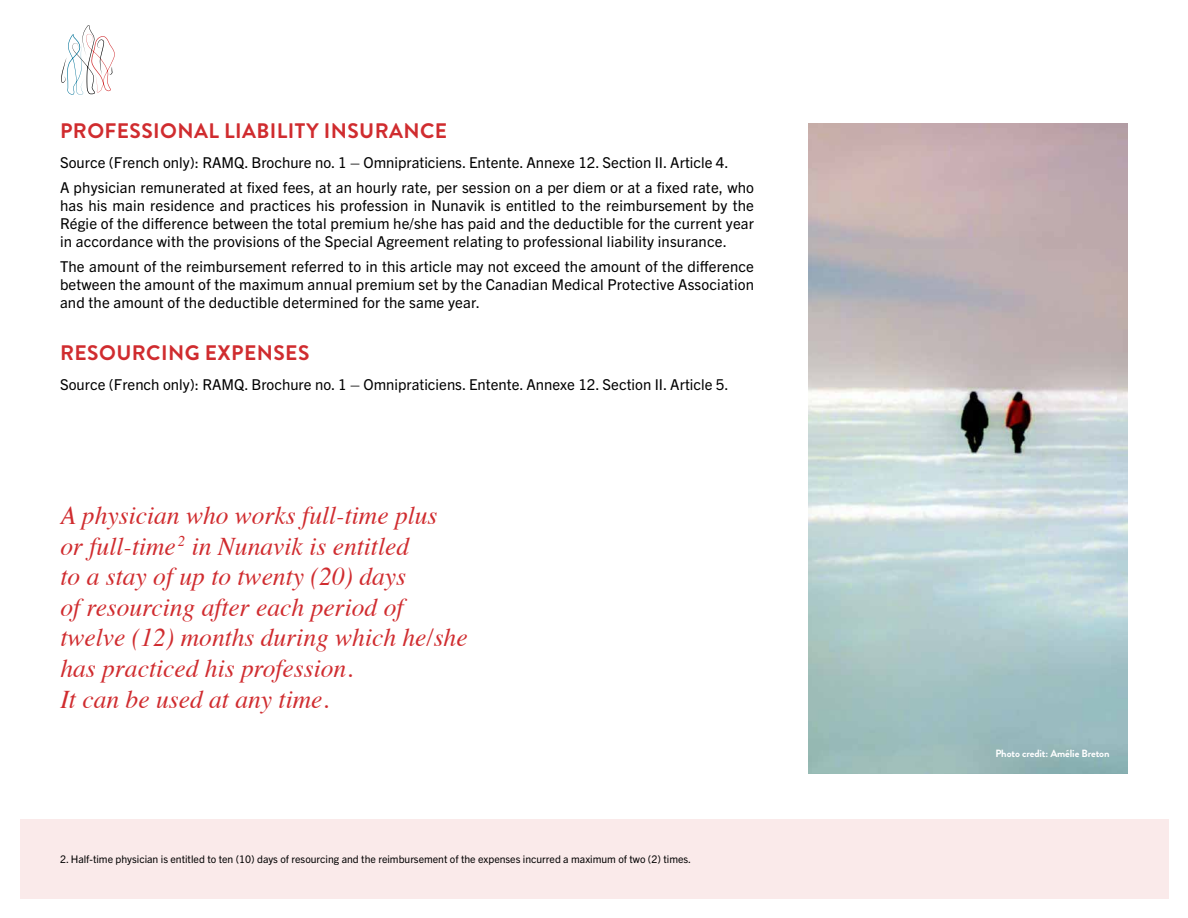
<style>
.page{position:relative;width:1188px;height:918px;background:#fff}
.page>*{position:absolute;margin:0;border:0;box-sizing:border-box;transform-origin:0 0}
.t1{font:italic 25.5px/30.6px "Times";color:#d02c2f}
.t2{font:700 21px "Brandon Grotesque";letter-spacing:.02em;color:#d02c2f}
.t3{font:15px/18px "Trade Gothic Next LT Pro";letter-spacing:.01em;color:#000;text-align:justify}
.t4{font:10.5px "Trade Gothic Next LT Pro";color:#000}
.t5{font:700 10.5px "Brandon Grotesque";letter-spacing:-.01em;color:#fff}
</style>
<div class="page">
<img style="left:808px;top:124px;width:320px;height:650px">
<div style="left:20px;top:819px;width:1148px;height:79px;background:#faeaea"></div>
<svg style="left:61px;top:25px;width:54px;height:70px"></svg>
<h2 class="t2" style="left:60px;top:117px;width:389px">PROFESSIONAL LIABILITY INSURANCE</h2>
<p class="t3" style="left:60px;top:150px;width:696px;line-height:24.8px">Source (French only): RAMQ. Brochure no. 1 – Omnipraticiens. Entente. Annexe 12. Section II. Article 4.<br>A physician remunerated at fixed fees, at an hourly rate, per session on a per diem or at a fixed rate, who</p>
<p class="t3" style="left:60px;top:196px;width:696px">has his main residence and practices his profession in Nunavik is entitled to the reimbursement by the Régie of the difference between the total premium he/she has paid and the deductible for the current year in accordance with the provisions of the Special Agreement relating to professional liability insurance.</p>
<p class="t3" style="left:60px;top:257px;width:696px">The amount of the reimbursement referred to in this article may not exceed the amount of the difference between the amount of the maximum annual premium set by the Canadian Medical Protective Association and the amount of the deductible determined for the same year.</p>
<h2 class="t2" style="left:60px;top:338px;width:251px">RESOURCING EXPENSES</h2>
<p class="t3" style="left:60px;top:374px;width:670px">Source (French only): RAMQ. Brochure no. 1 – Omnipraticiens. Entente. Annexe 12. Section II. Article 5.</p>
<h1 class="t1" style="left:60px;top:499px;width:409px">A physician who works full-time plus<br>or full-time <sup>2</sup> in Nunavik is entitled<br>to a stay of up to twenty (20) days<br>of resourcing after each period of twelve (12) months during which he/she has practiced his profession.<br>It can be used at any time.</h1>
<p class="t4" style="left:60px;top:851px;width:633px">2. Half-time physician is entitled to ten (10) days of resourcing and the reimbursement of the expenses incurred a maximum of two (2) times.</p>
<p class="t5" style="left:995px;top:746px;width:116px">Photo credit: Amélie Breton</p>
</div>
